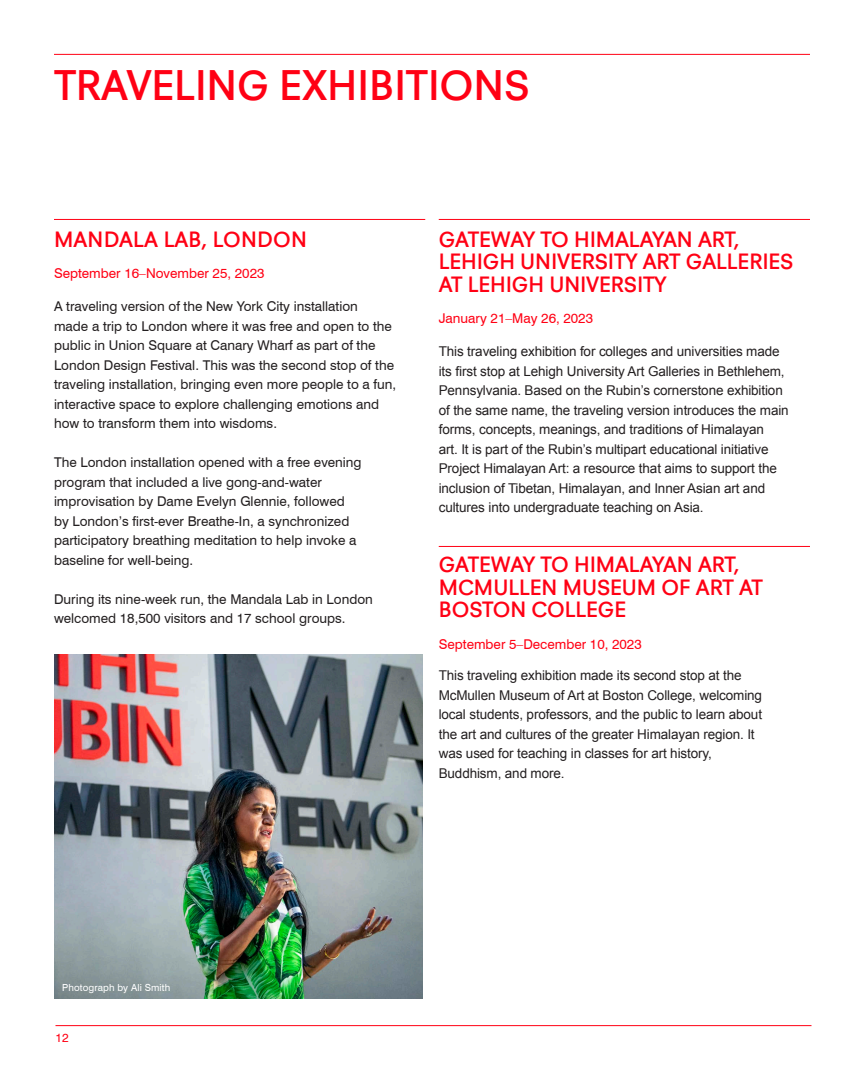
<style>
.page{position:relative;width:864px;height:1080px;background:#fff}
.page>*{position:absolute;margin:0;border:0;box-sizing:border-box;transform-origin:0 0}
.H2_red{font:500 43.5px "Neuzeit Office";letter-spacing:-.02em;color:#ff0014}
.H3_red_lineabove{font:500 22.5px/22.5px "Neuzeit Office";letter-spacing:-.02em;color:#ff0014}
.body_no_space_after{font:13.5px/19.5px "Arial";letter-spacing:-.01em;color:#231f20}
.body_no_space_after-2{font:13.5px/19.5px "Swiss 721 BT";color:#231f20}
.exhibition_dates{font:13.5px "Swiss 721 BT";color:#ff0014}
.footer_page_number{font:12px "Swiss 721 BT";color:#ff0014}
.Credits{font:9.75px "Swiss 721 BT";letter-spacing:.01em;color:#fff}
</style>
<div class="page">
<hr style="left:54px;top:54px;width:756px;height:1px;background:#ff0014">
<hr style="left:56px;top:1025px;width:756px;height:1px;background:#ff0014">
<hr style="left:54px;top:219px;width:371px;height:1px;background:#ff0014">
<hr style="left:439px;top:219px;width:371px;height:1px;background:#ff0014">
<hr style="left:439px;top:546px;width:371px;height:1px;background:#ff0014">
<img style="left:54px;top:654px;width:369px;height:344px">
<p class="H2_red" style="left:54px;top:61px;width:478px">TRAVELING EXHIBITIONS</p>
<p class="H3_red_lineabove" style="left:54px;top:228px;width:255px">MANDALA LAB, LONDON</p>
<p class="exhibition_dates" style="left:54px;top:265px;width:212px">September 16–November 25, 2023</p>
<p class="body_no_space_after-2" style="left:54px;top:297px;width:344px">A traveling version of the New York City installation<br>made a trip to London where it was free and open to the public in Union Square at Canary Wharf as part of the London Design Festival. This was the second stop of the traveling installation, bringing even more people to a fun, interactive space to explore challenging emotions and how to transform them into wisdoms.</p>
<p class="body_no_space_after-2" style="left:54px;top:453px;width:309px">The London installation opened with a free evening program that included a live gong-and-water improvisation by Dame Evelyn Glennie, followed by London’s first-ever Breathe-In, a synchronized participatory breathing meditation to help invoke a baseline for well-being.</p>
<p class="body_no_space_after-2" style="left:54px;top:589px;width:320px">During its nine-week run, the Mandala Lab in London welcomed 18,500 visitors and 17 school groups.</p>
<p class="H3_red_lineabove" style="left:439px;top:228px;width:357px">GATEWAY TO HIMALAYAN ART,<br>LEHIGH UNIVERSITY ART GALLERIES<br>AT LEHIGH UNIVERSITY</p>
<p class="exhibition_dates" style="left:439px;top:310px;width:156px">January 21–May 26, 2023</p>
<p class="body_no_space_after" style="left:439px;top:342px;width:352px">This traveling exhibition for colleges and universities made its first stop at Lehigh University Art Galleries in Bethlehem, Pennsylvania. Based on the Rubin’s cornerstone exhibition of the same name, the traveling version introduces the main forms, concepts, meanings, and traditions of Himalayan<br>art. It is part of the Rubin’s multipart educational initiative Project Himalayan Art: a resource that aims to support the inclusion of Tibetan, Himalayan, and Inner Asian art and cultures into undergraduate teaching on Asia.</p>
<p class="H3_red_lineabove" style="left:439px;top:554px;width:326px">GATEWAY TO HIMALAYAN ART,<br>MCMULLEN MUSEUM OF ART AT<br>BOSTON COLLEGE</p>
<p class="exhibition_dates" style="left:439px;top:636px;width:205px">September 5–December 10, 2023</p>
<p class="body_no_space_after" style="left:439px;top:666px;width:325px">This traveling exhibition made its second stop at the<br>McMullen Museum of Art at Boston College, welcoming local students, professors, and the public to learn about</p>
<p class="body_no_space_after" style="left:439px;top:725px;width:317px">the art and cultures of the greater Himalayan region. It</p>
<p class="body_no_space_after" style="left:439px;top:744px;width:275px">was used for teaching in classes for art history,</p>
<p class="body_no_space_after" style="left:439px;top:764px;width:127px">Buddhism, and more.</p>
<p class="Credits" style="left:62px;top:982px;width:110px">Photograph by Ali Smith</p>
<p class="footer_page_number" style="left:56px;top:1030px;width:15px">12</p>
</div>
